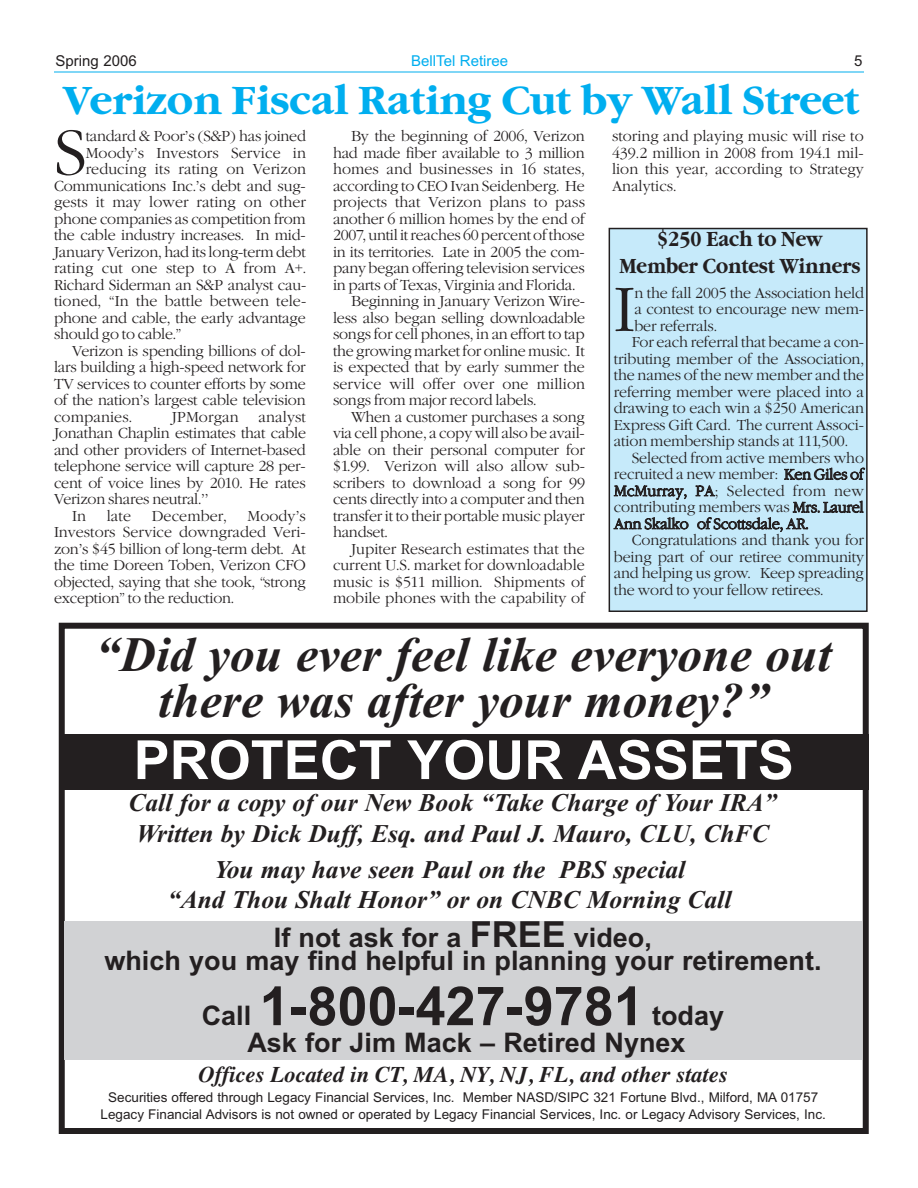
<style>
.page{position:relative;width:918px;height:1188px;background:#fff}
.page>*{position:absolute;margin:0;border:0;box-sizing:border-box;transform-origin:0 0}
.t1{font:64.5px "Garamond Lgt";color:#231f20}
.t2{font:54px "Arial Bold MS";color:#231f20}
.t3{font:54px "Arial Bold MS";color:#fff}
.t4{font:49.5px/46.5px "Times New Roman Bd It MS";color:#231f20;text-align:center}
.t5{font:40.5px "Garamond Bld";color:#00aeef}
.t6{font:27px/22.5px "Arial Bold MS";color:#231f20;text-align:center}
.t7{font:25.5px/30.6px "Times New Roman Bd It MS";color:#231f20;text-align:center}
.t8{font:italic 700 22.5px "Times";color:#231f20}
.t9{font:21px/27px "Garamond Bld";color:#231f20;text-align:center;scale:.9 1}
.t10{font:15px/16.5px "Garamond Lgt";letter-spacing:-.015em;color:#231f20;text-align:justify}
.t11{font:15px "Garamond Lgt";letter-spacing:.005em;color:#231f20}
.t12{font:15px "Garamond Lgt";letter-spacing:.01em;color:#231f20}
.t13{font:15px "Arial MS";color:#00aeef}
.t14{font:15px "Arial MS";color:#231f20}
.t15{font:13.5px/16.2px "Arial MS";color:#231f20;text-align:center}
.s1{font-size:36px}
.s2{font-size:27px}
</style>
<div class="page">
<hr style="left:54px;top:72px;width:810px;height:1px;background:#00aeef">
<div style="left:59px;top:623px;width:810px;height:511px;border:6px solid #231f20"></div>
<div style="left:59px;top:734px;width:810px;height:56px;background:#231f20"></div>
<div style="left:64px;top:921px;width:798px;height:138px;background:#d1d2d4"></div>
<div style="left:609px;top:229px;width:258px;height:382px;background:#c6eafa"></div>
<div style="left:609px;top:228px;width:259px;height:384px;border:2px solid #231f20"></div>
<p class="t14" style="left:56px;top:52px;width:83px">Spring 2006</p>
<p class="t13" style="left:411px;top:52px;width:99px">BellTel Retiree</p>
<p class="t14" style="left:854px;top:52px;width:10px">5</p>
<h3 class="t5" style="left:64px;top:84px;width:797px">Verizon Fiscal Rating Cut by Wall Street</h3>
<h1 class="t1" style="left:54px;top:126px;width:34px">S</h1>
<p class="t10" style="left:86px;top:129px;width:222px">tandard &amp; Poor’s (S&amp;P) has joined</p>
<p class="t10" style="left:351px;top:129px;width:235px">By the beginning of 2006, Verizon</p>
<p class="t10" style="left:333px;top:146px;width:253px">had made fiber available to 3 million</p>
<p class="t11" style="left:333px;top:163px;width:254px">homes and businesses in 16 states,</p>
<p class="t10" style="left:333px;top:179px;width:253px">according to CEO Ivan Seidenberg. He</p>
<p class="t11" style="left:333px;top:196px;width:254px">projects that Verizon plans to pass</p>
<p class="t10" style="left:333px;top:212px;width:253px">another 6 million homes by the end of</p>
<p class="t10" style="left:333px;top:228px;width:253px">2007, until it reaches 60 percent of those</p>
<p class="t10" style="left:333px;top:245px;width:253px">in its territories. Late in 2005 the com-</p>
<p class="t10" style="left:333px;top:261px;width:253px">pany began offering television services</p>
<p class="t10" style="left:333px;top:278px;width:244px">in parts of Texas, Virginia and Florida.</p>
<p class="t10" style="left:351px;top:294px;width:236px">Beginning in January Verizon Wire-</p>
<p class="t10" style="left:333px;top:311px;width:254px">less also began selling downloadable</p>
<p class="t10" style="left:333px;top:327px;width:253px">songs for cell phones, in an effort to tap</p>
<p class="t10" style="left:333px;top:344px;width:253px">the growing market for online music. It</p>
<p class="t10" style="left:333px;top:360px;width:253px">is expected that by early summer the</p>
<p class="t11" style="left:333px;top:377px;width:254px">service will offer over one million</p>
<p class="t10" style="left:333px;top:393px;width:205px">songs from major record labels.</p>
<p class="t10" style="left:351px;top:410px;width:235px">When a customer purchases a song</p>
<p class="t10" style="left:333px;top:426px;width:253px">via cell phone, a copy will also be avail-</p>
<p class="t10" style="left:333px;top:443px;width:253px">able on their personal computer for</p>
<p class="t10" style="left:333px;top:459px;width:254px">$1.99. Verizon will also allow sub-</p>
<p class="t10" style="left:333px;top:476px;width:254px">scribers to download a song for 99</p>
<p class="t10" style="left:333px;top:492px;width:253px">cents directly into a computer and then</p>
<p class="t10" style="left:333px;top:509px;width:253px">transfer it to their portable music player</p>
<p class="t10" style="left:333px;top:525px;width:56px">handset.</p>
<p class="t10" style="left:351px;top:542px;width:235px">Jupiter Research estimates that the</p>
<p class="t10" style="left:333px;top:558px;width:253px">current U.S. market for downloadable</p>
<p class="t10" style="left:333px;top:575px;width:253px">music is $511 million. Shipments of</p>
<p class="t10" style="left:333px;top:591px;width:253px">mobile phones with the capability of</p>
<p class="t10" style="left:612px;top:129px;width:253px">storing and playing music will rise to 439.2 million in 2008 from 194.1 mil&shy;lion this year, according to Strategy Analytics.</p>
<h3 class="t9" style="left:619px;top:228px;width:269px">$250 Each to New<br>Member Contest Winners</h3>
<h1 class="t1" style="left:614px;top:282px;width:23px">I</h1>
<p class="t10" style="left:634px;top:286px;width:231px">n the fall 2005 the Association held</p>
<p class="t11" style="left:86px;top:146px;width:222px">Moody’s Investors Service in</p>
<p class="t11" style="left:86px;top:163px;width:222px">reducing its rating on Verizon</p>
<p class="t10" style="left:54px;top:179px;width:253px">Communications Inc.’s debt and sug-</p>
<p class="t11" style="left:54px;top:196px;width:254px">gests it may lower rating on other</p>
<p class="t10" style="left:54px;top:212px;width:253px">phone companies as competition from</p>
<p class="t10" style="left:54px;top:228px;width:253px">the cable industry increases. In mid-</p>
<p class="t10" style="left:54px;top:245px;width:253px">January Verizon, had its long-term debt</p>
<p class="t11" style="left:54px;top:262px;width:254px">rating cut one step to A from A+.</p>
<p class="t10" style="left:54px;top:278px;width:254px">Richard Siderman an S&amp;P analyst cau-</p>
<p class="t10" style="left:54px;top:294px;width:254px">tioned, “In the battle between tele-</p>
<p class="t10" style="left:54px;top:311px;width:253px">phone and cable, the early advantage</p>
<p class="t10" style="left:54px;top:327px;width:129px">should go to cable.”</p>
<p class="t10" style="left:72px;top:344px;width:235px">Verizon is spending billions of dol-</p>
<p class="t10" style="left:54px;top:360px;width:253px">lars building a high-speed network for</p>
<p class="t10" style="left:54px;top:377px;width:253px">TV services to counter efforts by some</p>
<p class="t10" style="left:54px;top:393px;width:253px">of the nation’s largest cable television</p>
<p class="t11" style="left:54px;top:410px;width:80px">companies.</p>
<p class="t11" style="left:172px;top:410px;width:68px">JPMorgan</p>
<p class="t11" style="left:259px;top:410px;width:49px">analyst</p>
<p class="t10" style="left:54px;top:426px;width:254px">Jonathan Chaplin estimates that cable</p>
<p class="t10" style="left:54px;top:443px;width:253px">and other providers of Internet-based</p>
<p class="t10" style="left:54px;top:459px;width:253px">telephone service will capture 28 per-</p>
<p class="t10" style="left:54px;top:476px;width:253px">cent of voice lines by 2010. He rates</p>
<p class="t10" style="left:54px;top:492px;width:156px">Verizon shares neutral.’’</p>
<p class="t10" style="left:72px;top:509px;width:16px">In</p>
<p class="t10" style="left:107px;top:509px;width:26px">late</p>
<p class="t11" style="left:152px;top:509px;width:77px">December,</p>
<p class="t10" style="left:634px;top:302px;width:231px">a contest to encourage new mem-</p>
<p class="t10" style="left:634px;top:319px;width:84px">ber referrals.</p>
<p class="t10" style="left:632px;top:335px;width:234px">For each referral that became a con-</p>
<p class="t10" style="left:614px;top:352px;width:252px">tributing member of the Association,</p>
<p class="t10" style="left:614px;top:368px;width:252px">the names of the new member and the</p>
<p class="t10" style="left:614px;top:385px;width:252px">referring member were placed into a</p>
<p class="t10" style="left:614px;top:401px;width:252px">drawing to each win a $250 American</p>
<p class="t10" style="left:614px;top:418px;width:252px">Express Gift Card. The current Associ-</p>
<p class="t10" style="left:614px;top:434px;width:236px">ation membership stands at 111,500.</p>
<p class="t10" style="left:632px;top:451px;width:234px">Selected from active members who</p>
<p class="t10" style="left:614px;top:467px;width:251px">recruited a new member: Ken Giles of</p>
<p class="t12" style="left:614px;top:485px;width:251px">McMurray, PA; Selected from new</p>
<p class="t10" style="left:614px;top:500px;width:251px">contributing members was Mrs. Laurel</p>
<p class="t10" style="left:614px;top:517px;width:196px">Ann Skalko of Scottsdale, AR.</p>
<p class="t10" style="left:632px;top:533px;width:234px">Congratulations and thank you for</p>
<p class="t10" style="left:614px;top:550px;width:252px">being part of our retiree community</p>
<p class="t10" style="left:614px;top:566px;width:252px">and helping us grow. Keep spreading</p>
<p class="t10" style="left:614px;top:583px;width:211px">the word to your fellow retirees.</p>
<p class="t10" style="left:54px;top:509px;width:254px;text-indent:193px">Moody’s Investors Service downgraded Veri&shy;zon’s $45 billion of long-term debt. At the time Doreen Toben, Verizon CFO objected, saying that she took, “strong exception” to the reduction.</p>
<h3 class="t4" style="left:96px;top:631px;width:738px">“Did you ever feel like everyone out there was after your money?”</h3>
<h2 class="t3" style="left:134px;top:729px;width:662px">PROTECT YOUR ASSETS</h2>
<h3 class="t7" style="left:129px;top:787px;width:650px">Call for a copy of our New Book “Take Charge of Your IRA”<br>Written by Dick Duff, Esq. and Paul J. Mauro, CLU, ChFC</h3>
<h3 class="t7" style="left:168px;top:853px;width:565px">You may have seen Paul on the PBS special<br>“And Thou Shalt Honor” or on CNBC Morning Call</h3>
<h3 class="t6" style="left:104px;top:927px;width:719px">If not ask for a <span class="s1">FREE</span> video,<br>which you may find helpful in planning your retirement.</h3>
<h2 class="t2" style="left:202px;top:975px;width:524px"><span class="s2">Call</span> 1-800-427-9781 <span class="s2">today</span></h2>
<h3 class="t6" style="left:247px;top:1032px;width:440px">Ask for Jim Mack – Retired Nynex</h3>
<h3 class="t8" style="left:198px;top:1061px;width:531px">Offices Located in CT, MA, NY, NJ, FL, and other states</h3>
<p class="t15" style="left:101px;top:1090px;width:727px">Securities offered through Legacy Financial Services, Inc. Member NASD/SIPC 321 Fortune Blvd., Milford, MA 01757<br>Legacy Financial Advisors is not owned or operated by Legacy Financial Services, Inc. or Legacy Advisory Services, Inc.</p>
</div>
